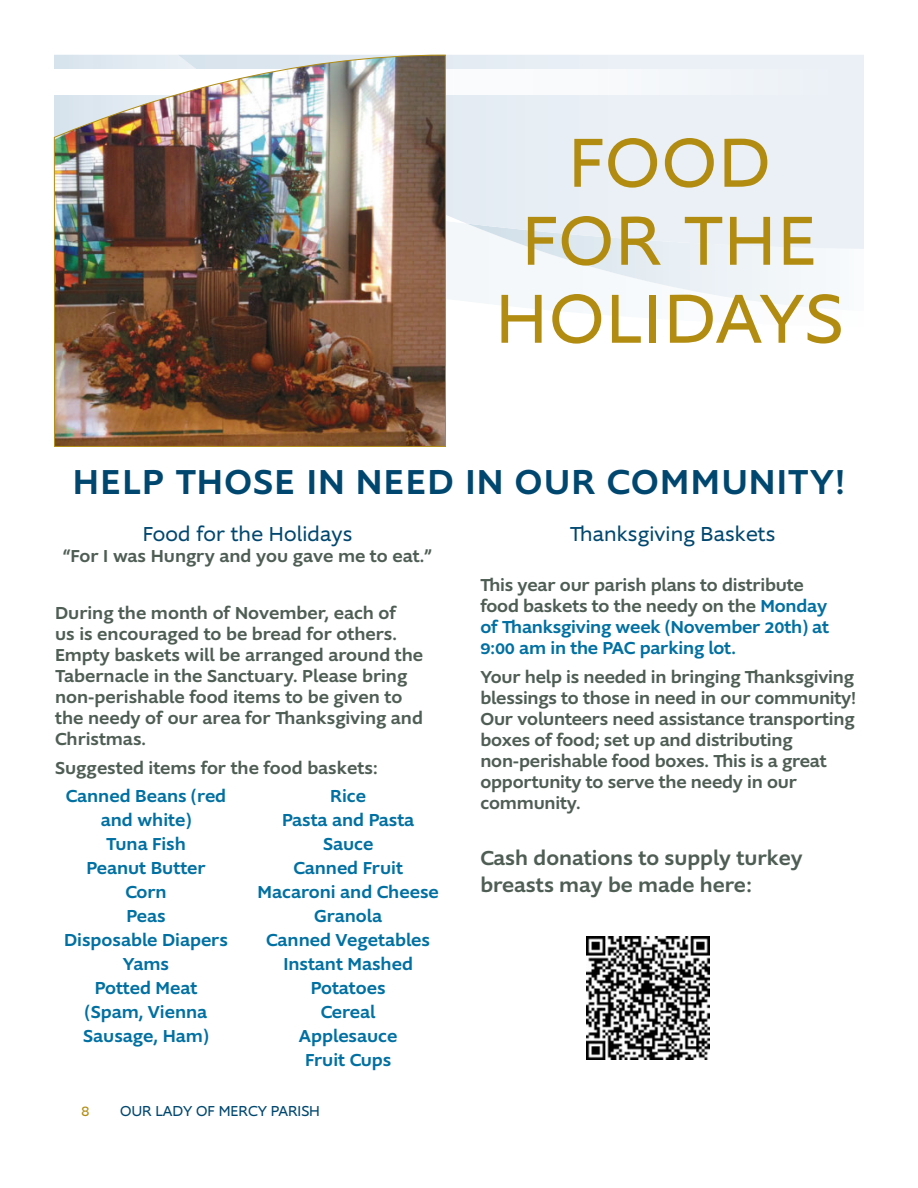
<style>
.page{position:relative;width:918px;height:1188px;background:#fff}
.page>*{position:absolute;margin:0;border:0;box-sizing:border-box;transform-origin:0 0}
.t1{font:72px/78px "Supra";letter-spacing:.03em;color:#b18c11;text-align:center}
.t2{font:500 36px "Supra";letter-spacing:.04em;color:#00476f}
.t3{font:500 21px/27px "Supra";color:#4f5e55}
.t4{font:21px "Supra";letter-spacing:.01em;color:#00476f}
.t5{font:500 18px/21px "Supra";color:#4f5e55}
.t6{font:500 18px/24px "Supra";color:#0070a2;text-align:center}
.t7{font:15.75px "Supra";color:#b18c11}
.t8{font:15px "Supra";color:#00476f}
.s1{color:#4f5e55}
</style>
<div class="page">
<svg style="left:446px;top:249px;width:21px;height:52px"></svg>
<svg style="left:467px;top:249px;width:346px;height:60px"></svg>
<div style="left:446px;top:55px;width:418px;height:194px;background:#eaf0f6"></div>
<div style="left:0;top:69px;width:918px;height:26px;background:linear-gradient(to bottom,#f6f8fb,#f6f8fb)"></div>
<img style="left:54px;top:54px;width:392px;height:393px">
<img style="left:586px;top:937px;width:124px;height:123px">
<h1 class="t1" style="left:496px;top:123px;width:349px">FOOD<br>FOR THE<br>HOLIDAYS</h1>
<h2 class="t2" style="left:73px;top:457px;width:774px">HELP THOSE IN NEED IN OUR COMMUNITY!</h2>
<p class="t4" style="left:143px;top:521px;width:211px">Food for the Holidays</p>
<p class="t5" style="left:63px;top:545px;width:370px">“For I was Hungry and you gave me to eat.”</p>
<p class="t5" style="left:55px;top:602px;width:370px">During the month of November, each of<br>us is encouraged to be bread for others.<br>Empty baskets will be arranged around the Tabernacle in the Sanctuary. Please bring non-perishable food items to be given to the needy of our area for Thanksgiving and Christmas.</p>
<p class="t5" style="left:55px;top:757px;width:324px">Suggested items for the food baskets:</p>
<p class="t6" style="left:64px;top:784px;width:165px">Canned Beans (red and white)<br>Tuna Fish<br>Peanut Butter<br>Corn<br>Peas<br>Disposable Diapers<br>Yams<br>Potted Meat (Spam, Vienna<br>Sausage, Ham)</p>
<p class="t6" style="left:258px;top:784px;width:183px">Rice<br>Pasta and Pasta<br>Sauce<br>Canned Fruit<br>Macaroni and Cheese<br>Granola<br>Canned Vegetables<br>Instant Mashed<br>Potatoes<br>Cereal<br>Applesauce<br>Fruit Cups</p>
<p class="t7" style="left:81px;top:1101px;width:10px">8</p>
<p class="t8" style="left:120px;top:1101px;width:201px">OUR LADY OF MERCY PARISH</p>
<p class="t4" style="left:570px;top:521px;width:207px">Thanksgiving Baskets</p>
<p class="t6" style="left:480px;top:575px;width:350px;line-height:21px;text-align:left"><span class="s1">This year our parish plans to distribute food baskets to the needy on the</span> Monday of Thanksgiving week (November 20th) at 9:00 am in the PAC parking lot.</p>
<p class="t5" style="left:480px;top:667px;width:377px">Your help is needed in bringing Thanksgiving blessings to those in need in our community!<br>Our volunteers need assistance transporting boxes of food; set up and distributing non-perishable food boxes. This is a great opportunity to serve the needy in our community.</p>
<p class="t3" style="left:480px;top:845px;width:324px">Cash donations to supply turkey breasts may be made here:</p>
</div>
